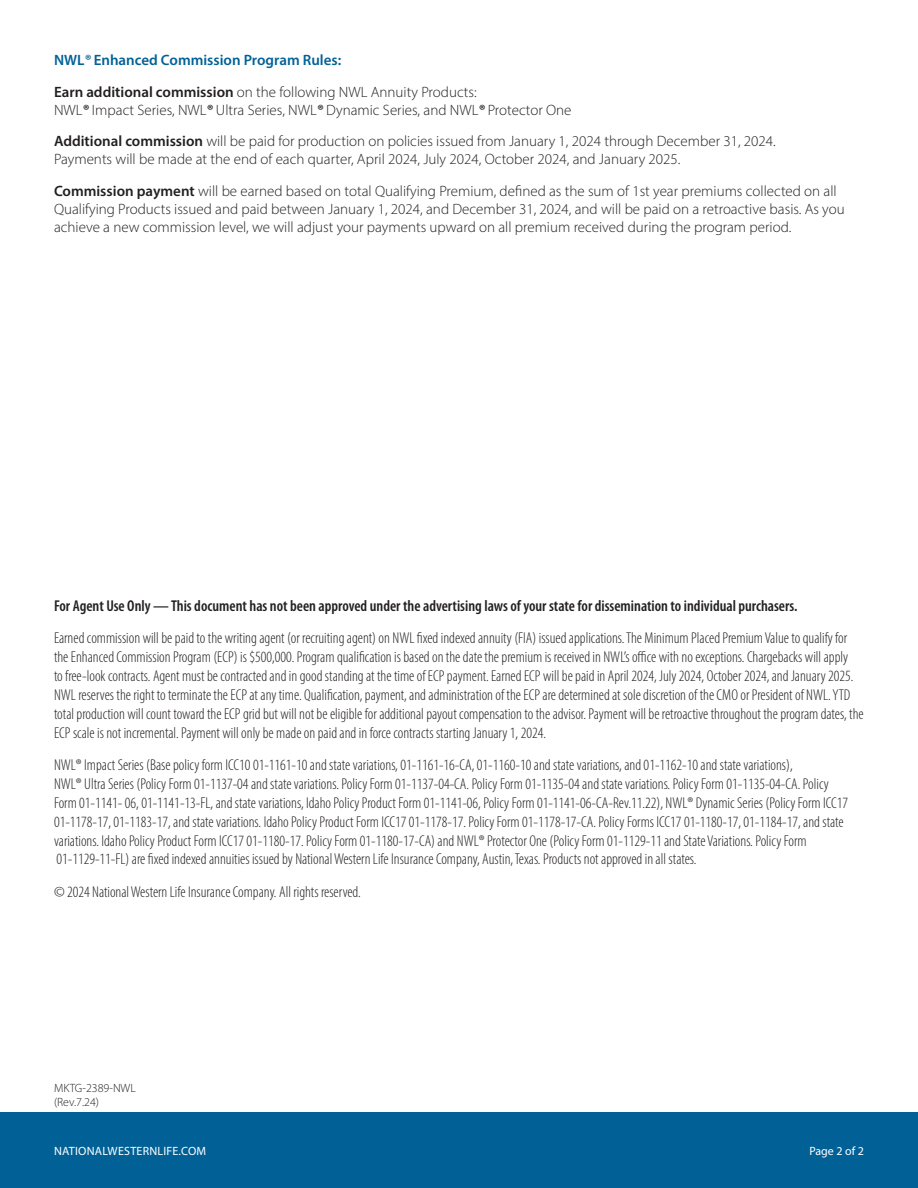
<style>
.page{position:relative;width:918px;height:1188px;background:#fff}
.page>*{position:absolute;margin:0;border:0;box-sizing:border-box;transform-origin:0 0}
.t1{font:300 condensed 15.75px/18.9px "Myriad Pro";color:#231f20}
.t2{font:600 condensed 15.75px "Myriad Pro";color:#231f20}
.t3{font:300 15px/18px "Myriad Pro";color:#231f20}
.t4{font:600 15px "Myriad Pro";color:#016197}
.t5{font:12px "Myriad Pro";letter-spacing:.02em;color:#fff}
.t6{font:300 12px/14.4px "Myriad Pro";color:#231f20}
.s1{font-style:italic}
.s2{font-weight:600}
.s3{font-weight:600;font-style:italic}
</style>
<div class="page">
<div style="left:0;top:1112px;width:918px;height:76px;background:#016197"></div>
<p class="t4" style="left:54px;top:51px;width:289px">NWL<span class="s1">®</span> Enhanced Commission Program Rules:</p>
<p class="t3" style="left:54px;top:83px;width:424px"><span class="s2">Earn additional commission</span> on the following NWL Annuity Products:</p>
<p class="t3" style="left:54px;top:101px;width:519px">NWL<span class="s3">®</span> Impact Series, NWL<span class="s3">®</span> Ultra Series, NWL<span class="s3">®</span> Dynamic Series, and NWL<span class="s3">®</span> Protector One</p>
<p class="t3" style="left:54px;top:132px;width:723px"><span class="s2">Additional commission</span> will be paid for production on policies issued from January 1, 2024 through December 31, 2024.<br>Payments will be made at the end of each quarter, April 2024, July 2024, October 2024, and January 2025.</p>
<p class="t3" style="left:54px;top:182px;width:792px"><span class="s2">Commission payment</span> will be earned based on total Qualifying Premium, defined as the sum of 1st year premiums collected on all<br>Qualifying Products issued and paid between January 1, 2024, and December 31, 2024, and will be paid on a retroactive basis. As you achieve a new commission level, we will adjust your payments upward on all premium received during the program period.</p>
<p class="t2" style="left:54px;top:596px;width:745px">For Agent Use Only — This document has not been approved under the advertising laws of your state for dissemination to individual purchasers.</p>
<p class="t1" style="left:54px;top:628px;width:811px">Earned commission will be paid to the writing agent (or recruiting agent) on NWL fixed indexed annuity (FIA) issued applications. The Minimum Placed Premium Value to qualify for the Enhanced Commission Program (ECP) is $500,000. Program qualification is based on the date the premium is received in NWL’s office with no exceptions. Chargebacks will apply<br>to free-look contracts. Agent must be contracted and in good standing at the time of ECP payment. Earned ECP will be paid in April 2024, July 2024, October 2024, and January 2025.<br>NWL reserves the right to terminate the ECP at any time. Qualification, payment, and administration of the ECP are determined at sole discretion of the CMO or President of NWL. YTD total production will count toward the ECP grid but will not be eligible for additional payout compensation to the advisor. Payment will be retroactive throughout the program dates, the ECP scale is not incremental. Payment will only be made on paid and in force contracts starting January 1, 2024.</p>
<p class="t1" style="left:54px;top:755px;width:796px">NWL® Impact Series (Base policy form ICC10 01-1161-10 and state variations, 01-1161-16-CA, 01-1160-10 and state variations, and 01-1162-10 and state variations),<br>NWL® Ultra Series (Policy Form 01-1137-04 and state variations. Policy Form 01-1137-04-CA. Policy Form 01-1135-04 and state variations. Policy Form 01-1135-04-CA. Policy Form 01-1141- 06, 01-1141-13-FL, and state variations, Idaho Policy Product Form 01-1141-06, Policy Form 01-1141-06-CA-Rev.11.22), NWL® Dynamic Series (Policy Form ICC17<br>01-1178-17, 01-1183-17, and state variations. Idaho Policy Product Form ICC17 01-1178-17. Policy Form 01-1178-17-CA. Policy Forms ICC17 01-1180-17, 01-1184-17, and state variations. Idaho Policy Product Form ICC17 01-1180-17. Policy Form 01-1180-17-CA) and NWL® Protector One (Policy Form 01-1129-11 and State Variations. Policy Form 01-1129-11-FL) are fixed indexed annuities issued by National Western Life Insurance Company, Austin, Texas. Products not approved in all states.</p>
<p class="t1" style="left:54px;top:882px;width:308px">© 2024 National Western Life Insurance Company. All rights reserved.</p>
<p class="t6" style="left:54px;top:1080px;width:83px">MKTG-2389-NWL (Rev.7.24)</p>
<p class="t5" style="left:54px;top:1143px;width:154px">NATIONALWESTERNLIFE.COM</p>
<p class="t5" style="left:809px;top:1143px;width:56px">Page 2 of 2</p>
</div>
